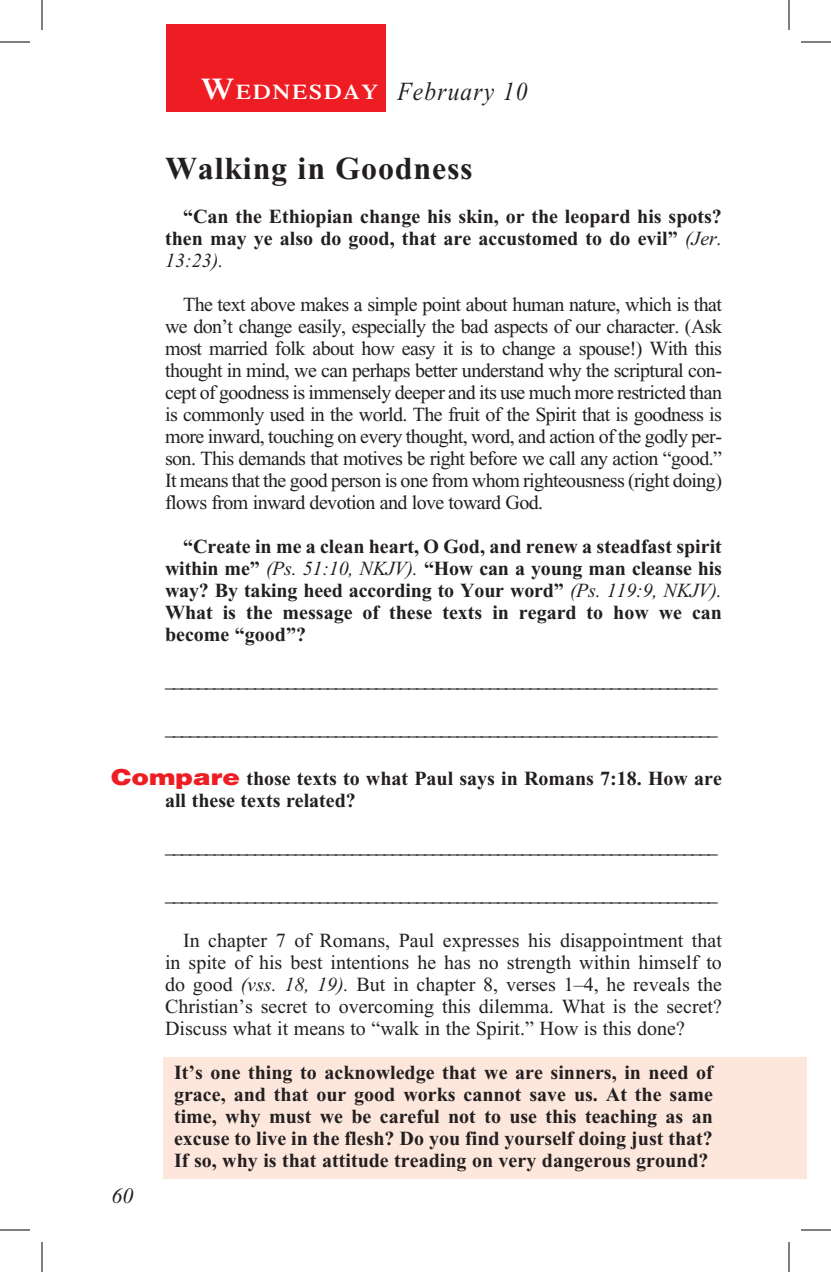
<style>
.page{position:relative;width:831px;height:1272px;background:#fff}
.page>*{position:absolute;margin:0;border:0;box-sizing:border-box;transform-origin:0 0}
._01-Daily_head{font:700 32px "Times New Roman";letter-spacing:.025em;color:#231f20}
._00-Month-Day{font:italic 26px "Times New Roman";letter-spacing:.05em;color:#231f20;scale:.9 1}
.t1{font:italic 22px "Times New Roman";color:#231f20}
.t2{font:600 21px "Times";letter-spacing:.07em;color:#fff;scale:1.1 1}
._4-Body_Copy{font:20px/22px "Times New Roman";letter-spacing:-.015em;color:#231f20;text-align:justify}
._4-Body_Copy-2{font:700 20px/22px "Times New Roman";color:#231f20;text-align:justify}
.Ruled_lines_w_text{font:italic 20px "Times New Roman";color:#231f20}
.x-screened_box-text{font:700 20px/22px "Times New Roman";color:#231f20;text-align:justify}
._6-question{font:700 20px/22px "Times New Roman";color:#231f20}
.s1{font-size:30px}
.s2{font-weight:400;font-style:italic}
.s3{font-family:"Helvetica";font-weight:900;font-size:22px;color:#ee1d23}
.s4{font-style:italic}
</style>
<div class="page">
<div style="left:163px;top:1058px;width:644px;height:121px;background:#fde7dc"></div>
<div style="left:166px;top:24px;width:220px;height:88px;background:#ee1d23"></div>
<hr style="left:0;top:42px;width:30px;height:1px;background:#000">
<hr style="left:801px;top:42px;width:30px;height:1px;background:#000">
<hr style="left:0;top:1230px;width:30px;height:1px;background:#000">
<hr style="left:801px;top:1230px;width:30px;height:1px;background:#000">
<hr style="left:42px;top:0;width:1px;height:30px;background:#000">
<hr style="left:42px;top:1242px;width:1px;height:30px;background:#000">
<hr style="left:789px;top:0;width:1px;height:30px;background:#000">
<hr style="left:789px;top:1242px;width:1px;height:30px;background:#000">
<p class="t2" style="left:201px;top:79px;width:162px"><span class="s1">W</span>EDNESDAY</p>
<p class="_00-Month-Day" style="left:397px;top:77px;width:146px">February 10</p>
<p class="_01-Daily_head" style="left:165px;top:150px;width:309px">Walking in Goodness</p>
<p class="_4-Body_Copy-2" style="left:165px;top:205px;width:558px;text-indent:18px">“Can the Ethiopian change his skin, or the leopard his spots? then may ye also do good, that are accustomed to do evil” <span class="s2">(Jer.<br>13:23).</span></p>
<p class="_4-Body_Copy" style="left:165px;top:293px;width:558px;text-indent:18px">The text above makes a simple point about human nature, which is that we don’t change easily, especially the bad aspects of our character. (Ask most married folk about how easy it is to change a spouse!) With this thought in mind, we can perhaps better understand why the scriptural con&shy;cept of goodness is immensely deeper and its use much more restricted than is commonly used in the world. The fruit of the Spirit that is goodness is more inward, touching on every thought, word, and action of the godly per&shy;son. This demands that motives be right before we call any action “good.” It means that the good person is one from whom righteousness (right doing) flows from inward devotion and love toward God.</p>
<p class="_4-Body_Copy-2" style="left:165px;top:535px;width:558px;text-indent:18px">“Create in me a clean heart, O God, and renew a steadfast spirit within me” <span class="s2">(Ps. 51:10, NKJV).</span> “How can a young man cleanse his way? By taking heed according to Your word” <span class="s2">(Ps. 119:9, NKJV).<br></span>What is the message of these texts in regard to how we can become “good”?</p>
<p class="Ruled_lines_w_text" style="left:165px;top:669px;width:554px">____________________________________________________________________</p>
<p class="Ruled_lines_w_text" style="left:165px;top:717px;width:554px">____________________________________________________________________</p>
<p class="_6-question" style="left:165px;top:767px;width:558px;text-indent:-54px"><span class="s3">Compare</span> those texts to what Paul says in Romans 7:18. How are all these texts related?</p>
<p class="Ruled_lines_w_text" style="left:165px;top:836px;width:554px">____________________________________________________________________</p>
<p class="t1" style="left:112px;top:1184px;width:23px">60</p>
<p class="Ruled_lines_w_text" style="left:165px;top:884px;width:554px">____________________________________________________________________</p>
<p class="_4-Body_Copy" style="left:165px;top:929px;width:558px;text-indent:18px">In chapter 7 of Romans, Paul expresses his disappointment that in spite of his best intentions he has no strength within himself to do good <span class="s4">(vss. 18, 19).</span> But in chapter 8, verses 1–4, he reveals the Christian’s secret to overcoming this dilemma. What is the secret?<br>Discuss what it means to “walk in the Spirit.” How is this done?</p>
<p class="x-screened_box-text" style="left:174px;top:1061px;width:540px">It’s one thing to acknowledge that we are sinners, in need of grace, and that our good works cannot save us. At the same time, why must we be careful not to use this teaching as an excuse to live in the flesh? Do you find yourself doing just that?<br>If so, why is that attitude treading on very dangerous ground?</p>
</div>
